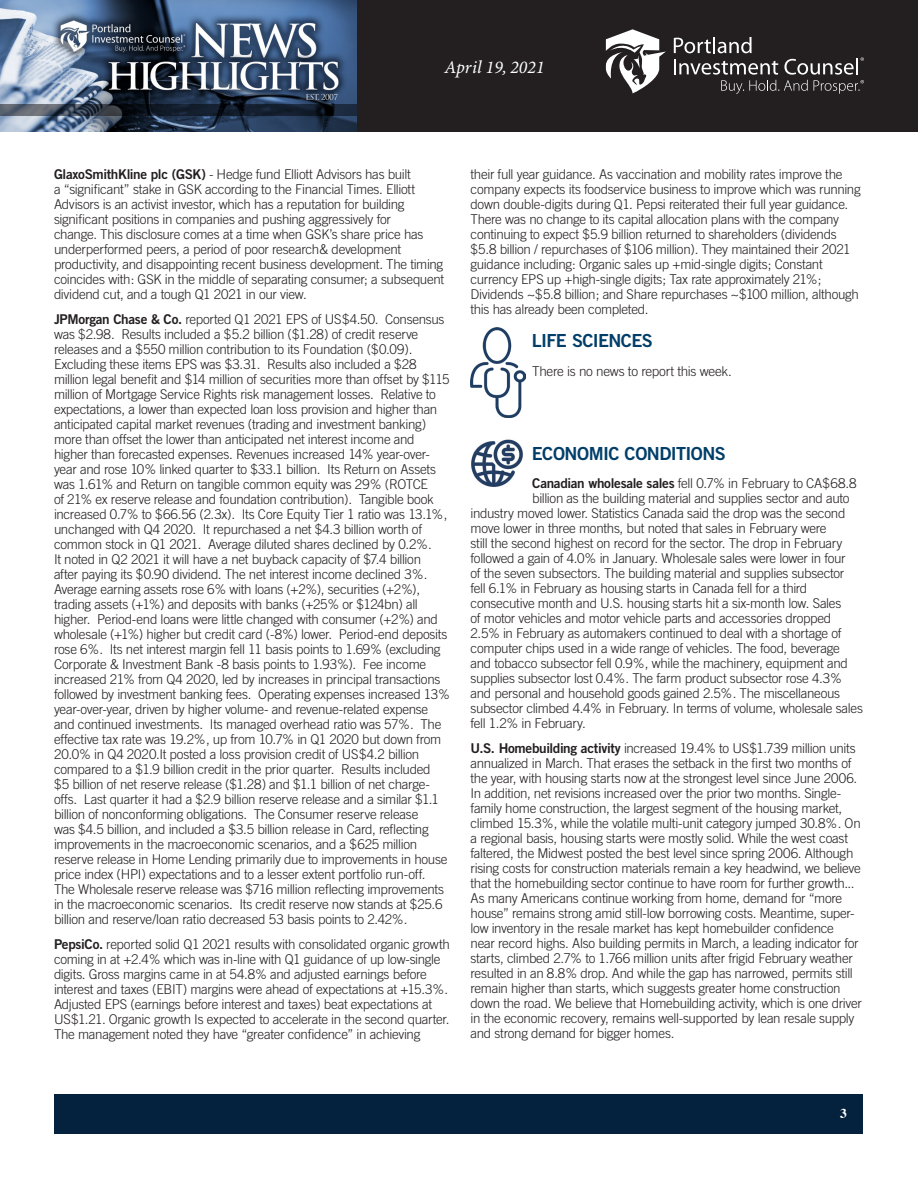
<style>
.page{position:relative;width:918px;height:1188px;background:#fff}
.page>*{position:absolute;margin:0;border:0;box-sizing:border-box;transform-origin:0 0}
.Article_-_Body{font:18px "Trade Gothic Bold Two";letter-spacing:-.03em;color:#003e69}
.t1{font:italic 18px "Minion Variable Concept";color:#fff}
.Article_-_Body-2{font:300 13.5px/15px "Trade Gothic";letter-spacing:-.02em;color:#231f20}
.t2{font:700 13.5px "Times";color:#fff}
.s1{font-family:"Trade Gothic Bold Two";font-weight:400}
</style>
<div class="page">
<div style="left:356px;top:0;width:562px;height:132px;background:#231f20"></div>
<img style="left:0;top:0;width:356px;height:132px">
<svg style="left:0;top:104px;width:356px;height:12px;background:#232c39"></svg>
<svg style="left:674px;top:37px;width:190px;height:57px"></svg>
<svg style="left:606px;top:29px;width:60px;height:64px"></svg>
<div style="left:55px;top:1094px;width:808px;height:39px;background:#04213e"></div>
<img style="left:471px;top:327px;width:54px;height:91px">
<img style="left:471px;top:439px;width:52px;height:48px">
<h1 class="t1" style="left:445px;top:55px;width:101px">April 19, 2021</h1>
<p class="Article_-_Body-2" style="left:54px;top:167px;width:392px"><span class="s1">GlaxoSmithKline plc (GSK)</span> - Hedge fund Elliott Advisors has built<br>a “significant” stake in GSK according to the Financial Times. Elliott Advisors is an activist investor, which has a reputation for building significant positions in companies and pushing aggressively for<br>change. This disclosure comes at a time when GSK’s share price has underperformed peers, a period of poor research&amp; development productivity, and disappointing recent business development. The timing coincides with: GSK in the middle of separating consumer; a subsequent dividend cut, and a tough Q1 2021 in our view.</p>
<p class="Article_-_Body-2" style="left:54px;top:312px;width:398px"><span class="s1">JPMorgan Chase &amp; Co.</span> reported Q1 2021 EPS of US$4.50. Consensus was $2.98. Results included a $5.2 billion ($1.28) of credit reserve releases and a $550 million contribution to its Foundation ($0.09).<br>Excluding these items EPS was $3.31. Results also included a $28 million legal benefit and $14 million of securities more than offset by $115 million of Mortgage Service Rights risk management losses. Relative to expectations, a lower than expected loan loss provision and higher than anticipated capital market revenues (trading and investment banking) more than offset the lower than anticipated net interest income and higher than forecasted expenses. Revenues increased 14% year-over&shy;year and rose 10% linked quarter to $33.1 billion. Its Return on Assets was 1.61% and Return on tangible common equity was 29% (ROTCE<br>of 21% ex reserve release and foundation contribution). Tangible book increased 0.7% to $66.56 (2.3x). Its Core Equity Tier 1 ratio was 13.1%, unchanged with Q4 2020. It repurchased a net $4.3 billion worth of common stock in Q1 2021. Average diluted shares declined by 0.2%.<br>It noted in Q2 2021 it will have a net buyback capacity of $7.4 billion<br>after paying its $0.90 dividend. The net interest income declined 3%.<br>Average earning assets rose 6% with loans (+2%), securities (+2%), trading assets (+1%) and deposits with banks (+25% or $124bn) all higher. Period-end loans were little changed with consumer (+2%) and wholesale (+1%) higher but credit card (-8%) lower. Period-end deposits rose 6%. Its net interest margin fell 11 basis points to 1.69% (excluding Corporate &amp; Investment Bank -8 basis points to 1.93%). Fee income increased 21% from Q4 2020, led by increases in principal transactions followed by investment banking fees. Operating expenses increased 13% year-over-year, driven by higher volume- and revenue-related expense and continued investments. Its managed overhead ratio was 57%. The effective tax rate was 19.2%, up from 10.7% in Q1 2020 but down from 20.0% in Q4 2020.It posted a loss provision credit of US$4.2 billion compared to a $1.9 billion credit in the prior quarter. Results included<br>$5 billion of net reserve release ($1.28) and $1.1 billion of net charge&shy;offs. Last quarter it had a $2.9 billion reserve release and a similar $1.1 billion of nonconforming obligations. The Consumer reserve release<br>was $4.5 billion, and included a $3.5 billion release in Card, reflecting improvements in the macroeconomic scenarios, and a $625 million reserve release in Home Lending primarily due to improvements in house price index (HPI) expectations and to a lesser extent portfolio run-off.<br>The Wholesale reserve release was $716 million reflecting improvements in the macroeconomic scenarios. Its credit reserve now stands at $25.6 billion and reserve/loan ratio decreased 53 basis points to 2.42%.</p>
<p class="Article_-_Body-2" style="left:54px;top:936px;width:398px"><span class="s1">PepsiCo.</span> reported solid Q1 2021 results with consolidated organic growth coming in at +2.4% which was in-line with Q1 guidance of up low-single digits. Gross margins came in at 54.8% and adjusted earnings before interest and taxes (EBIT) margins were ahead of expectations at +15.3%.<br>Adjusted EPS (earnings before interest and taxes) beat expectations at US$1.21. Organic growth Is expected to accelerate in the second quarter.<br>The management noted they have “greater confidence” in achieving</p>
<p class="Article_-_Body-2" style="left:471px;top:167px;width:392px">their full year guidance. As vaccination and mobility rates improve the company expects its foodservice business to improve which was running down double-digits during Q1. Pepsi reiterated their full year guidance.<br>There was no change to its capital allocation plans with the company continuing to expect $5.9 billion returned to shareholders (dividends $5.8 billion / repurchases of $106 million). They maintained their 2021 guidance including: Organic sales up +mid-single digits; Constant currency EPS up +high-single digits; Tax rate approximately 21%; Dividends ~$5.8 billion; and Share repurchases ~$100 million, although this has already been completed.</p>
<p class="Article_-_Body" style="left:532px;top:330px;width:122px">LIFE SCIENCES</p>
<p class="Article_-_Body-2" style="left:532px;top:363px;width:201px">There is no news to report this week.</p>
<p class="Article_-_Body" style="left:532px;top:442px;width:195px">ECONOMIC CONDITIONS</p>
<p class="Article_-_Body-2" style="left:532px;top:476px;width:326px"><span class="s1">Canadian wholesale sales</span> fell 0.7% in February to CA$68.8</p>
<p class="Article_-_Body-2" style="left:532px;top:491px;width:319px">billion as the building material and supplies sector and auto</p>
<p class="Article_-_Body-2" style="left:471px;top:506px;width:376px">industry moved lower. Statistics Canada said the drop was the second</p>
<p class="Article_-_Body-2" style="left:471px;top:521px;width:358px">move lower in three months, but noted that sales in February were</p>
<p class="Article_-_Body-2" style="left:471px;top:536px;width:373px">still the second highest on record for the sector. The drop in February</p>
<p class="Article_-_Body-2" style="left:471px;top:551px;width:377px">followed a gain of 4.0% in January. Wholesale sales were lower in four</p>
<p class="Article_-_Body-2" style="left:471px;top:566px;width:375px">of the seven subsectors. The building material and supplies subsector</p>
<p class="Article_-_Body-2" style="left:471px;top:581px;width:338px">fell 6.1% in February as housing starts in Canada fell for a third</p>
<p class="Article_-_Body-2" style="left:471px;top:596px;width:372px">consecutive month and U.S. housing starts hit a six-month low. Sales</p>
<p class="Article_-_Body-2" style="left:471px;top:611px;width:362px">of motor vehicles and motor vehicle parts and accessories dropped</p>
<p class="Article_-_Body-2" style="left:471px;top:626px;width:373px">2.5% in February as automakers continued to deal with a shortage of</p>
<p class="Article_-_Body-2" style="left:471px;top:641px;width:371px">computer chips used in a wide range of vehicles. The food, beverage</p>
<p class="Article_-_Body-2" style="left:471px;top:656px;width:379px">and tobacco subsector fell 0.9%, while the machinery, equipment and</p>
<p class="Article_-_Body-2" style="left:471px;top:671px;width:373px">supplies subsector lost 0.4%. The farm product subsector rose 4.3%</p>
<p class="Article_-_Body-2" style="left:471px;top:686px;width:371px">and personal and household goods gained 2.5%. The miscellaneous</p>
<p class="Article_-_Body-2" style="left:471px;top:701px;width:394px">subsector climbed 4.4% in February. In terms of volume, wholesale sales</p>
<p class="Article_-_Body-2" style="left:471px;top:716px;width:117px">fell 1.2% in February.</p>
<p class="Article_-_Body-2" style="left:471px;top:741px;width:393px"><span class="s1">U.S. Homebuilding activity</span> increased 19.4% to US$1.739 million units annualized in March. That erases the setback in the first two months of the year, with housing starts now at the strongest level since June 2006.<br>In addition, net revisions increased over the prior two months. Single&shy;family home construction, the largest segment of the housing market, climbed 15.3%, while the volatile multi-unit category jumped 30.8%. On a regional basis, housing starts were mostly solid. While the west coast faltered, the Midwest posted the best level since spring 2006. Although rising costs for construction materials remain a key headwind, we believe that the homebuilding sector continue to have room for further growth...<br>As many Americans continue working from home, demand for “more house” remains strong amid still-low borrowing costs. Meantime, super&shy;low inventory in the resale market has kept homebuilder confidence<br>near record highs. Also building permits in March, a leading indicator for starts, climbed 2.7% to 1.766 million units after frigid February weather resulted in an 8.8% drop. And while the gap has narrowed, permits still remain higher than starts, which suggests greater home construction down the road. We believe that Homebuilding activity, which is one driver in the economic recovery, remains well-supported by lean resale supply and strong demand for bigger homes.</p>
<p class="t2" style="left:840px;top:1100px;width:8px">3</p>
</div>
